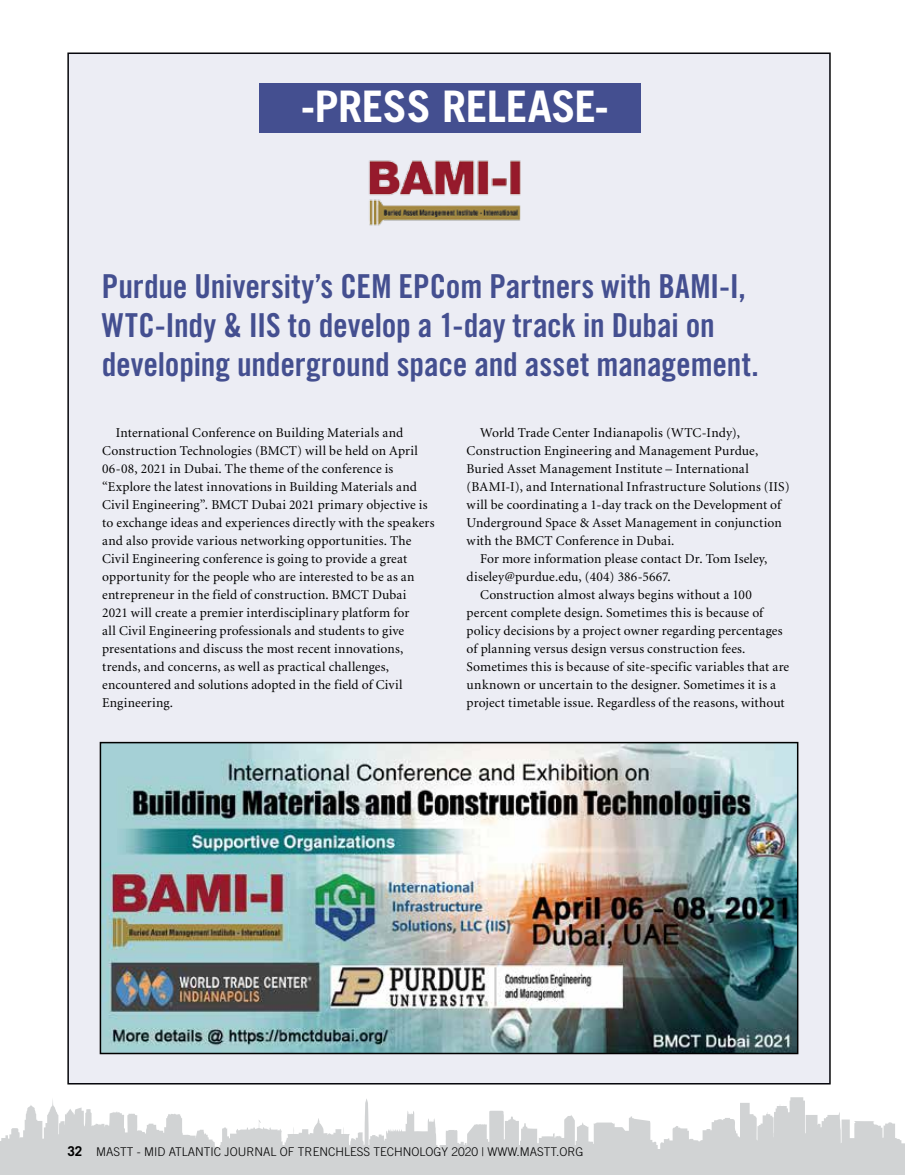
<style>
.page{position:relative;width:905px;height:1175px;background:#fff}
.page>*{position:absolute;margin:0;border:0;box-sizing:border-box;transform-origin:0 0}
.t1{font:700 43.5px "Trade Gothic";letter-spacing:-.01em;color:#fff}
.t2{font:33px/39px "Trade Gothic Bold Cond Twenty";letter-spacing:-.005em;color:#444f90}
.t3{font:13.5px/18px "Minion";letter-spacing:.01em;color:#000}
.t4{font:300 12px "Trade Gothic";color:#000}
.s1{font-weight:700;font-size:13.5px}
</style>
<div class="page">
<div style="left:68px;top:53px;width:762px;height:1030px;background:#ecedf4"></div>
<svg style="left:0;top:1097px;width:904px;height:52px"></svg>
<div style="left:0;top:1149px;width:904px;height:25px;background:#d1d3d4"></div>
<img style="left:103px;top:745px;width:692px;height:306px">
<div style="left:100px;top:742px;width:698px;height:312px;border:2px solid #000"></div>
<div style="left:259px;top:83px;width:382px;height:50px;background:#444f90"></div>
<img style="left:369px;top:160px;width:152px;height:66px">
<h1 class="t1" style="left:301px;top:80px;width:310px">-PRESS RELEASE-</h1>
<h2 class="t2" style="left:102px;top:267px;width:658px">Purdue University’s CEM EPCom Partners with BAMI-I,<br>WTC-Indy &amp; IIS to develop a 1-day track in Dubai on developing underground space and asset management.</h2>
<p class="t3" style="left:102px;top:424px;width:334px;text-indent:14px">International Conference on Building Materials and Construction Technologies (BMCT) will be held on April 06-08, 2021 in Dubai. The theme of the conference is “Explore the latest innovations in Building Materials and Civil Engineering”. BMCT Dubai 2021 primary objective is to exchange ideas and experiences directly with the speakers and also provide various networking opportunities. The Civil Engineering conference is going to provide a great opportunity for the people who are interested to be as an entrepreneur in the field of construction. BMCT Dubai 2021 will create a premier interdisciplinary platform for<br>all Civil Engineering professionals and students to give presentations and discuss the most recent innovations, trends, and concerns, as well as practical challenges, encountered and solutions adopted in the field of Civil Engineering.</p>
<p class="t3" style="left:480px;top:424px;width:261px">World Trade Center Indianapolis (WTC-Indy),</p>
<p class="t3" style="left:466px;top:442px;width:293px">Construction Engineering and Management Purdue,</p>
<p class="t3" style="left:466px;top:460px;width:283px">Buried Asset Management Institute – International</p>
<p class="t3" style="left:466px;top:478px;width:324px">(BAMI-I), and International Infrastructure Solutions (IIS)</p>
<p class="t3" style="left:466px;top:496px;width:316px">will be coordinating a 1-day track on the Development of</p>
<p class="t3" style="left:466px;top:514px;width:316px">Underground Space &amp; Asset Management in conjunction</p>
<p class="t3" style="left:466px;top:532px;width:209px">with the BMCT Conference in Dubai.</p>
<p class="t3" style="left:480px;top:550px;width:289px">For more information please contact Dr. Tom Iseley,</p>
<p class="t3" style="left:466px;top:568px;width:206px">diseley@purdue.edu, (404) 386-5667.</p>
<p class="t3" style="left:480px;top:586px;width:273px">Construction almost always begins without a 100</p>
<p class="t3" style="left:466px;top:604px;width:298px">percent complete design. Sometimes this is because of</p>
<p class="t3" style="left:466px;top:622px;width:317px">policy decisions by a project owner regarding percentages</p>
<p class="t3" style="left:466px;top:640px;width:280px">of planning versus design versus construction fees.</p>
<p class="t3" style="left:466px;top:658px;width:324px">Sometimes this is because of site-specific variables that are</p>
<p class="t3" style="left:466px;top:676px;width:311px">unknown or uncertain to the designer. Sometimes it is a</p>
<p class="t3" style="left:466px;top:693px;width:319px">project timetable issue. Regardless of the reasons, without</p>
<p class="t4" style="left:67px;top:1144px;width:517px"><span class="s1">32</span> MASTT - MID ATLANTIC JOURNAL OF TRENCHLESS TECHNOLOGY 2020 | WWW.MASTT.ORG</p>
</div>
